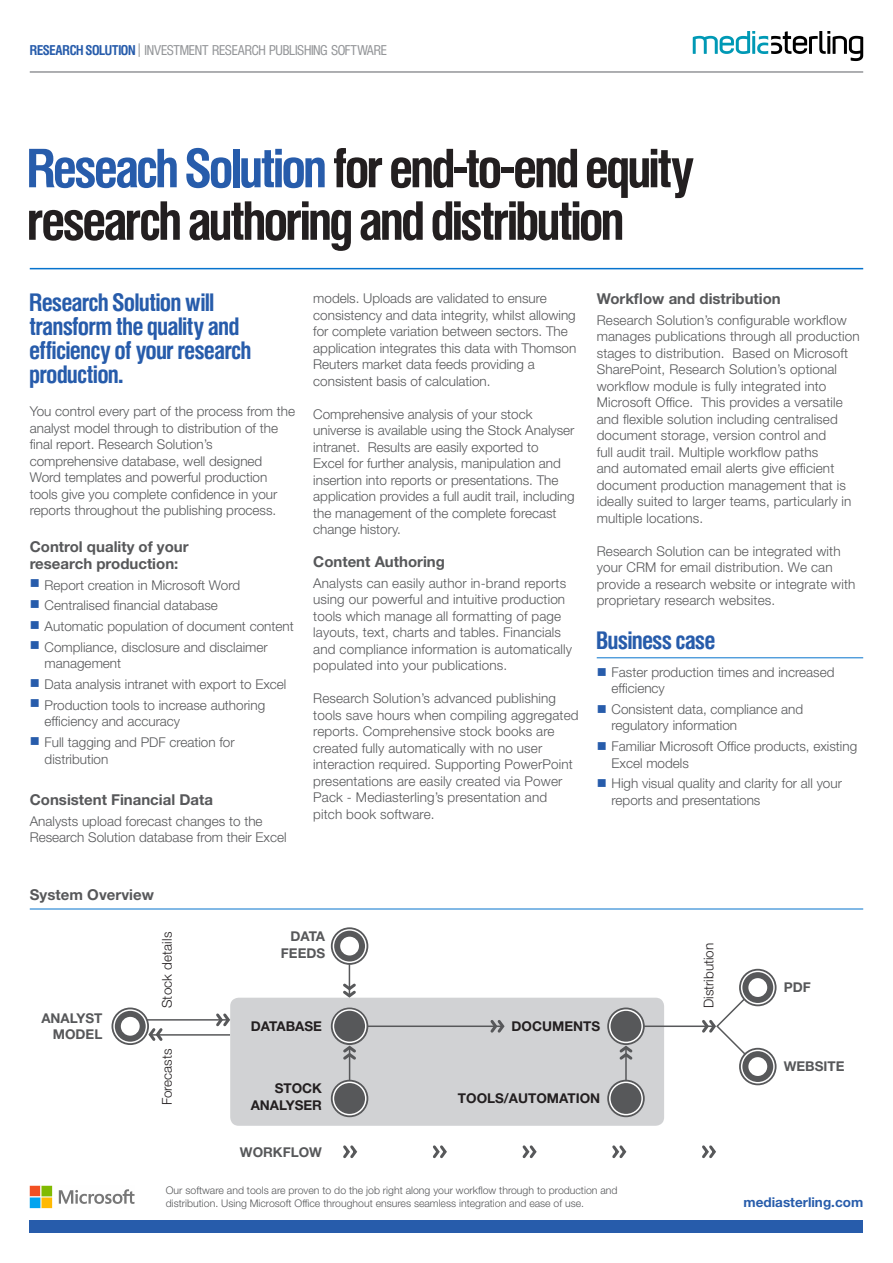
<style>
.page{position:relative;width:893px;height:1263px;background:#fff}
.page>*{position:absolute;margin:0;border:0;box-sizing:border-box;transform-origin:0 0}
.t1{font:52.5px "Europa Gro SHOP Med Con";letter-spacing:-.005em;color:#231f20}
.t2{font:24px/24px "Europa Gro SHOP Med Con";letter-spacing:.02em;color:#275cab}
.Heading{font:700 15px/16.5px "Helvetica Neue LT Std";color:#57585a}
.t3{font:300 13.5px/16.5px "Helvetica Neue LT Std";color:#57585a}
.t4{font:13.5px "Europa Gro SHOP Con";letter-spacing:.02em;color:#939598}
.t5{font:700 13.5px/16.5px "Helvetica Neue LT Std";color:#231f20;text-align:right}
.t6{font:700 13.5px/16.5px "Helvetica Neue LT Std";color:#57585a;text-align:right}
.t7{font:300 13.5px "Helvetica Neue LT Std";color:#231f20}
.t8{font:700 13.5px "Helvetica Neue LT Std";color:#275cab}
.t9{font:300 10.5px/13.5px "Helvetica Neue LT Std";color:#57585a}
.s1{font-family:"Europa Gro SHOP Med Con";color:#275cab}
.s2{font-family:"Helvetica Neue LT Std"}
.s3{color:#275cab}
</style>
<div class="page">
<svg style="left:693px;top:32px;width:170px;height:29px"></svg>
<hr style="left:597px;top:657px;width:266px;height:1px;background:#0673cd">
<hr style="left:30px;top:909px;width:833px;height:1px;background:#0673cd">
<hr style="left:30px;top:71px;width:833px;height:2px;background:#939598">
<hr style="left:30px;top:268px;width:833px;height:1px;background:#0673cd">
<div style="left:30px;top:1220px;width:833px;height:13px;background:#275cab"></div>
<svg style="left:30px;top:1186px;width:105px;height:22px"></svg>
<hr style="left:349px;top:955px;width:1px;height:40px;background:#57585a">
<hr style="left:149px;top:1034px;width:81px;height:2px;background:#57585a">
<div style="left:230px;top:998px;width:434px;height:128px;background:#d1d2d4;border-radius:9px"></div>
<svg style="left:331px;top:927px;width:37px;height:38px"></svg>
<div style="left:340px;top:937px;width:19px;height:18px;background:#fff;border-radius:50%"></div>
<div style="left:333px;top:929px;width:33px;height:34px;border:2px solid #fff;border-radius:50%"></div>
<svg style="left:340px;top:981px;width:19px;height:17px"></svg>
<hr style="left:625px;top:1047px;width:2px;height:45px;background:#57585a">
<svg style="left:619px;top:1044px;width:14px;height:18px"></svg>
<svg style="left:522px;top:1145px;width:15px;height:14px"></svg>
<svg style="left:702px;top:1145px;width:14px;height:14px"></svg>
<svg style="left:612px;top:1145px;width:15px;height:13px"></svg>
<svg style="left:433px;top:1145px;width:14px;height:14px"></svg>
<svg style="left:343px;top:1145px;width:15px;height:14px"></svg>
<svg style="left:607px;top:1080px;width:38px;height:37px"></svg>
<div style="left:610px;top:1082px;width:32px;height:33px;background:#57585a;border-radius:50%"></div>
<div style="left:609px;top:1081px;width:34px;height:34px;border:2px solid #fff;border-radius:50%"></div>
<hr style="left:349px;top:1048px;width:1px;height:43px;background:#57585a">
<svg style="left:343px;top:1044px;width:13px;height:18px"></svg>
<svg style="left:331px;top:1080px;width:37px;height:37px"></svg>
<div style="left:333px;top:1082px;width:33px;height:33px;background:#57585a;border-radius:50%"></div>
<div style="left:333px;top:1081px;width:33px;height:34px;border:2px solid #fff;border-radius:50%"></div>
<hr style="left:338px;top:1025px;width:164px;height:2px;background:#57585a">
<svg style="left:488px;top:1020px;width:17px;height:13px"></svg>
<hr style="left:118px;top:1019px;width:111px;height:1px;background:#57585a">
<svg style="left:213px;top:1013px;width:17px;height:14px"></svg>
<svg style="left:111px;top:1007px;width:38px;height:38px"></svg>
<div style="left:121px;top:1017px;width:19px;height:19px;background:#fff;border-radius:50%"></div>
<div style="left:113px;top:1009px;width:34px;height:34px;border:2px solid #fff;border-radius:50%"></div>
<svg style="left:331px;top:1007px;width:37px;height:38px"></svg>
<div style="left:333px;top:1010px;width:33px;height:32px;background:#57585a;border-radius:50%"></div>
<div style="left:333px;top:1009px;width:33px;height:34px;border:2px solid #fff;border-radius:50%"></div>
<svg style="left:739px;top:1048px;width:37px;height:37px"></svg>
<div style="left:748px;top:1057px;width:19px;height:19px;background:#fff;border-radius:50%"></div>
<div style="left:741px;top:1050px;width:34px;height:33px;border:2px solid #fff;border-radius:50%"></div>
<svg style="left:739px;top:969px;width:37px;height:37px"></svg>
<div style="left:748px;top:978px;width:19px;height:19px;background:#fff;border-radius:50%"></div>
<div style="left:741px;top:971px;width:34px;height:33px;border:2px solid #fff;border-radius:50%"></div>
<hr style="left:626px;top:1025px;width:89px;height:2px;background:#57585a">
<svg style="left:699px;top:982px;width:62px;height:80px"></svg>
<svg style="left:147px;top:1025px;width:18px;height:16px"></svg>
<svg style="left:607px;top:1007px;width:38px;height:38px"></svg>
<div style="left:610px;top:1010px;width:32px;height:32px;background:#57585a;border-radius:50%"></div>
<div style="left:609px;top:1009px;width:34px;height:34px;border:2px solid #fff;border-radius:50%"></div>
<p class="t4" style="left:30px;top:42px;width:358px"><span class="s1">RESEARCH SOLUTION</span> <span class="s2">|</span> INVESTMENT RESEARCH PUBLISHING SOFTWARE</p>
<p class="t1" style="left:28px;top:138px;width:667px"><span class="s3">Reseach Solution</span> for end-to-end equity</p>
<p class="t1" style="left:28px;top:191px;width:597px">research authoring and distribution</p>
<p class="t2" style="left:30px;top:290px;width:223px">Research Solution will transform the quality and efficiency of your research production.</p>
<p class="t3" style="left:30px;top:403px;width:267px">You control every part of the process from the analyst model through to distribution of the final report. Research Solution’s comprehensive database, well designed Word templates and powerful production tools give you complete confidence in your reports throughout the publishing process.</p>
<p class="Heading" style="left:30px;top:538px;width:160px">Control quality of your research production:</p>
<p class="t3" style="left:30px;top:576px;width:212px"><span class="s3">■</span> Report creation in Microsoft Word</p>
<p class="t3" style="left:30px;top:597px;width:190px"><span class="s3">■</span> Centralised financial database</p>
<p class="t3" style="left:30px;top:618px;width:265px"><span class="s3">■</span> Automatic population of document content</p>
<p class="t3" style="left:45px;top:638px;width:225px;text-indent:-15px"><span class="s3">■</span> Compliance, disclosure and disclaimer management</p>
<p class="t3" style="left:30px;top:676px;width:258px"><span class="s3">■</span> Data analysis intranet with export to Excel</p>
<p class="t3" style="left:45px;top:696px;width:222px;text-indent:-15px"><span class="s3">■</span> Production tools to increase authoring efficiency and accuracy</p>
<p class="t3" style="left:45px;top:734px;width:192px;text-indent:-15px"><span class="s3">■</span> Full tagging and PDF creation for distribution</p>
<p class="Heading" style="left:30px;top:791px;width:185px">Consistent Financial Data</p>
<p class="t3" style="left:30px;top:812px;width:258px">Analysts upload forecast changes to the<br>Research Solution database from their Excel</p>
<p class="t3" style="left:313px;top:290px;width:265px">models. Uploads are validated to ensure consistency and data integrity, whilst allowing for complete variation between sectors. The application integrates this data with Thomson Reuters market data feeds providing a consistent basis of calculation.</p>
<p class="t3" style="left:313px;top:405px;width:263px">Comprehensive analysis of your stock universe is available using the Stock Analyser intranet. Results are easily exported to<br>Excel for further analysis, manipulation and insertion into reports or presentations. The application provides a full audit trail, including the management of the complete forecast change history.</p>
<p class="Heading" style="left:313px;top:553px;width:133px">Content Authoring</p>
<p class="t3" style="left:313px;top:574px;width:260px">Analysts can easily author in-brand reports using our powerful and intuitive production tools which manage all formatting of page layouts, text, charts and tables. Financials and compliance information is automatically populated into your publications.</p>
<p class="t3" style="left:313px;top:690px;width:267px">Research Solution’s advanced publishing tools save hours when compiling aggregated reports. Comprehensive stock books are created fully automatically with no user interaction required. Supporting PowerPoint presentations are easily created via Power Pack - Mediasterling’s presentation and pitch book software.</p>
<p class="Heading" style="left:30px;top:886px;width:126px">System Overview</p>
<p class="t7" style="left:159px;top:1008px;width:78px;rotate:-90deg">Stock details</p>
<p class="t6" style="left:281px;top:928px;width:46px">DATA<br>FEEDS</p>
<p class="Heading" style="left:597px;top:290px;width:186px">Workflow and distribution</p>
<p class="t3" style="left:597px;top:312px;width:264px">Research Solution’s configurable workflow manages publications through all production stages to distribution. Based on Microsoft SharePoint, Research Solution’s optional workflow module is fully integrated into Microsoft Office. This provides a versatile and flexible solution including centralised document storage, version control and<br>full audit trail. Multiple workflow paths<br>and automated email alerts give efficient document production management that is ideally suited to larger teams, particularly in multiple locations.</p>
<p class="t3" style="left:597px;top:542px;width:260px">Research Solution can be integrated with your CRM for email distribution. We can provide a research website or integrate with proprietary research websites.</p>
<p class="t2" style="left:597px;top:628px;width:120px">Business case</p>
<p class="t3" style="left:612px;top:663px;width:224px;text-indent:-15px"><span class="s3">■</span> Faster production times and increased efficiency</p>
<p class="t3" style="left:612px;top:701px;width:193px;text-indent:-15px"><span class="s3">■</span> Consistent data, compliance and regulatory information</p>
<p class="t3" style="left:612px;top:738px;width:247px;text-indent:-15px"><span class="s3">■</span> Familiar Microsoft Office products, existing<br>Excel models</p>
<p class="t3" style="left:612px;top:775px;width:232px;text-indent:-15px"><span class="s3">■</span> High visual quality and clarity for all your reports and presentations</p>
<p class="t7" style="left:700px;top:1008px;width:67px;rotate:-90deg">Distribution</p>
<p class="t6" style="left:784px;top:979px;width:29px">PDF</p>
<p class="t6" style="left:41px;top:1009px;width:63px">ANALYST<br>MODEL</p>
<p class="t7" style="left:159px;top:1105px;width:58px;rotate:-90deg">Forecasts</p>
<p class="t5" style="left:251px;top:1017px;width:73px">DATABASE</p>
<p class="t5" style="left:512px;top:1017px;width:90px">DOCUMENTS</p>
<p class="t5" style="left:251px;top:1080px;width:73px">STOCK<br>ANALYSER</p>
<p class="t5" style="left:458px;top:1090px;width:144px">TOOLS/AUTOMATION</p>
<p class="t6" style="left:240px;top:1143px;width:83px">WORKFLOW</p>
<p class="t6" style="left:784px;top:1058px;width:62px">WEBSITE</p>
<p class="t9" style="left:166px;top:1183px;width:453px">Our software and tools are proven to do the job right along your workflow through to production and distribution. Using Microsoft Office throughout ensures seamless integration and ease of use.</p>
<p class="t8" style="left:743px;top:1194px;width:121px">mediasterling.com</p>
</div>
